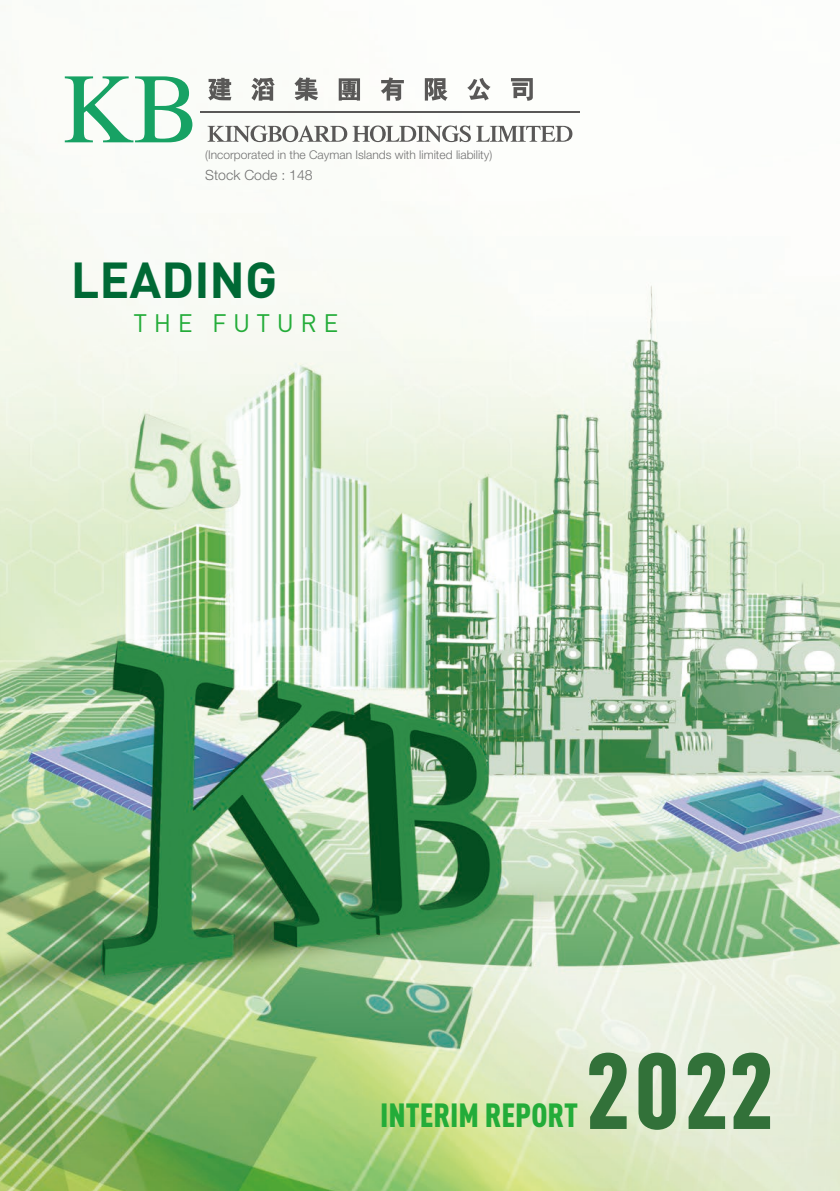
<style>
.page{position:relative;width:840px;height:1191px;background:#fff}
.page>*{position:absolute;margin:0;border:0;box-sizing:border-box;transform-origin:0 0}
.t1{font:900 106px "DIN Cond";color:#327139}
.t2{font:700 49.8px "DIN Pro";color:#006935}
.t3{font:900 33px "DIN Cond";color:#23ac39}
.t4{font:25px "DIN Pro";letter-spacing:.26em;color:#23ac39}
.t5{font:300 14px "Helvetica Neue LT Std";color:#727272}
.t6{font:300 12px "Helvetica Neue LT Std";color:#727272}
</style>
<div class="page">
<img style="left:1px;top:6px;width:838px;height:1185px">
<svg style="left:65px;top:76px;width:127px;height:66px"></svg>
<svg style="left:208px;top:78px;width:23px;height:22px"></svg>
<svg style="left:251px;top:78px;width:23px;height:23px"></svg>
<svg style="left:294px;top:77px;width:24px;height:24px"></svg>
<svg style="left:338px;top:78px;width:22px;height:23px"></svg>
<svg style="left:380px;top:77px;width:23px;height:24px"></svg>
<svg style="left:424px;top:78px;width:23px;height:23px"></svg>
<svg style="left:467px;top:78px;width:23px;height:23px"></svg>
<svg style="left:510px;top:78px;width:22px;height:23px"></svg>
<svg style="left:207px;top:125px;width:263px;height:17px"></svg>
<svg style="left:476px;top:126px;width:96px;height:16px"></svg>
<hr style="left:200px;top:112px;width:379px;height:1px;background:#595857">
<img style="left:0;top:0;width:1px;height:1191px">
<p class="t6" style="left:205px;top:147px;width:288px">(Incorporated in the Cayman Islands with limited liability)</p>
<p class="t5" style="left:205px;top:166px;width:109px">Stock Code : 148</p>
<h2 class="t2" style="left:71px;top:246px;width:207px">LEADING</h2>
<h3 class="t4" style="left:133px;top:306px;width:206px">THE FUTURE</h3>
<h3 class="t3" style="left:380px;top:1094px;width:199px">INTERIM REPORT</h3>
<h1 class="t1" style="left:585px;top:1024px;width:190px">2022</h1>
</div>
